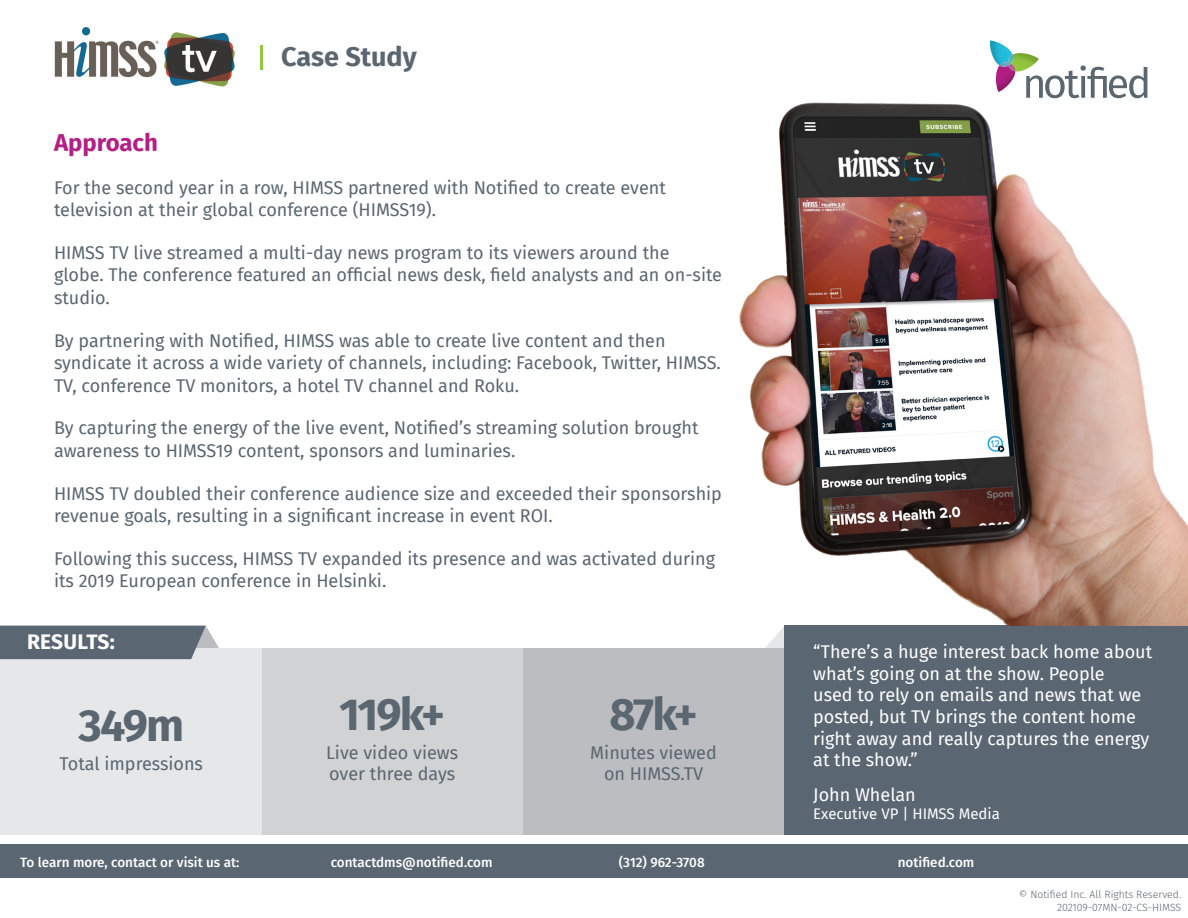
<style>
.page{position:relative;width:1188px;height:918px;background:#fff}
.page>*{position:absolute;margin:0;border:0;box-sizing:border-box;transform-origin:0 0}
.SH2_-_Dark{font:700 45px "Fira Sans";letter-spacing:-.04em;color:#5a6670}
.SH2_-_Purple{font:700 27px "Fira Sans";color:#5a6670}
.H2_-_Purple{font:700 24px "Fira Sans";color:#b31f84}
.SH3_-_Green{font:700 21px "Fira Sans";letter-spacing:.005em;color:#fff}
.SH2_-_Dark-2{font:18px/22.5px "Fira Sans";color:#5a6670}
.SH2_-_Light{font:18px/21.6px "Fira Sans";color:#fff}
.SH2_-_Light-2{font:15px "Fira Sans";color:#fff}
.t1{font:500 13.5px "Fira Sans";color:#fff}
.t2{font:300 10.5px "Fira Sans";color:#5a6671}
</style>
<div class="page">
<div style="left:523px;top:648px;width:261px;height:187px;background:#bcbdc0"></div>
<div style="left:261px;top:648px;width:262px;height:187px;background:#d1d2d4"></div>
<div style="left:0;top:648px;width:261px;height:187px;background:#e6e7e9"></div>
<svg style="left:0;top:626px;width:219px;height:33px"></svg>
<div style="left:784px;top:626px;width:404px;height:209px;background:#5a6671"></div>
<img style="left:740px;top:103px;width:448px;height:523px">
<img style="left:54px;top:27px;width:181px;height:60px">
<hr style="left:260px;top:46px;width:2px;height:24px;background:#94c83c">
<svg style="left:989px;top:40px;width:158px;height:58px"></svg>
<div style="left:0;top:844px;width:1188px;height:34px;background:#5a6671"></div>
<p class="SH2_-_Purple" style="left:281px;top:34px;width:137px">Case Study</p>
<p class="H2_-_Purple" style="left:54px;top:122px;width:105px">Approach</p>
<p class="SH2_-_Dark-2" style="left:54px;top:176px;width:613px">For the second year in a row, HIMSS partnered with Notified to create event television at their global conference (HIMSS19).</p>
<p class="SH2_-_Dark-2" style="left:54px;top:241px;width:670px">HIMSS TV live streamed a multi-day news program to its viewers around the globe. The conference featured an official news desk, field analysts and an on-site studio.</p>
<p class="SH2_-_Dark-2" style="left:54px;top:329px;width:668px">By partnering with Notified, HIMSS was able to create live content and then syndicate it across a wide variety of channels, including: Facebook, Twitter, HIMSS.<br>TV, conference TV monitors, a hotel TV channel and Roku.</p>
<p class="SH2_-_Dark-2" style="left:54px;top:416px;width:646px">By capturing the energy of the live event, Notified’s streaming solution brought awareness to HIMSS19 content, sponsors and luminaries.</p>
<p class="SH2_-_Dark-2" style="left:54px;top:482px;width:669px">HIMSS TV doubled their conference audience size and exceeded their sponsorship revenue goals, resulting in a significant increase in event ROI.</p>
<p class="SH2_-_Dark-2" style="left:54px;top:547px;width:663px">Following this success, HIMSS TV expanded its presence and was activated during its 2019 European conference in Helsinki.</p>
<p class="SH3_-_Green" style="left:27px;top:624px;width:89px">RESULTS:</p>
<p class="SH2_-_Dark" style="left:79px;top:688px;width:107px">349m</p>
<p class="SH2_-_Dark-2" style="left:60px;top:752px;width:145px">Total impressions</p>
<p class="SH2_-_Dark" style="left:339px;top:677px;width:108px">119k+</p>
<p class="SH2_-_Dark-2" style="left:326px;top:741px;width:134px;line-height:21.6px">Live video views over three days</p>
<p class="SH2_-_Dark" style="left:609px;top:677px;width:90px">87k+</p>
<p class="SH2_-_Dark-2" style="left:590px;top:741px;width:128px;line-height:21.6px;text-align:center">Minutes viewed on HIMSS.TV</p>
<p class="SH2_-_Light" style="left:813px;top:641px;width:341px">“There’s a huge interest back home about what’s going on at the show. People<br>used to rely on emails and news that we posted, but TV brings the content home right away and really captures the energy at the show.”</p>
<p class="SH2_-_Light" style="left:813px;top:784px;width:104px">John Whelan</p>
<p class="SH2_-_Light-2" style="left:813px;top:803px;width:188px">Executive VP | HIMSS Media</p>
<p class="t1" style="left:20px;top:851px;width:221px">To learn more, contact or visit us at:</p>
<p class="t1" style="left:331px;top:851px;width:163px">contactdms@notified.com</p>
<p class="t1" style="left:619px;top:851px;width:87px">(312) 962-3708</p>
<p class="t1" style="left:898px;top:851px;width:78px">notified.com</p>
<p class="t2" style="left:1019px;top:887px;width:164px">© Notified Inc. All Rights Reserved.</p>
<p class="t2" style="left:1057px;top:900px;width:126px">202109-07MN-02-CS-HIMSS</p>
</div>
